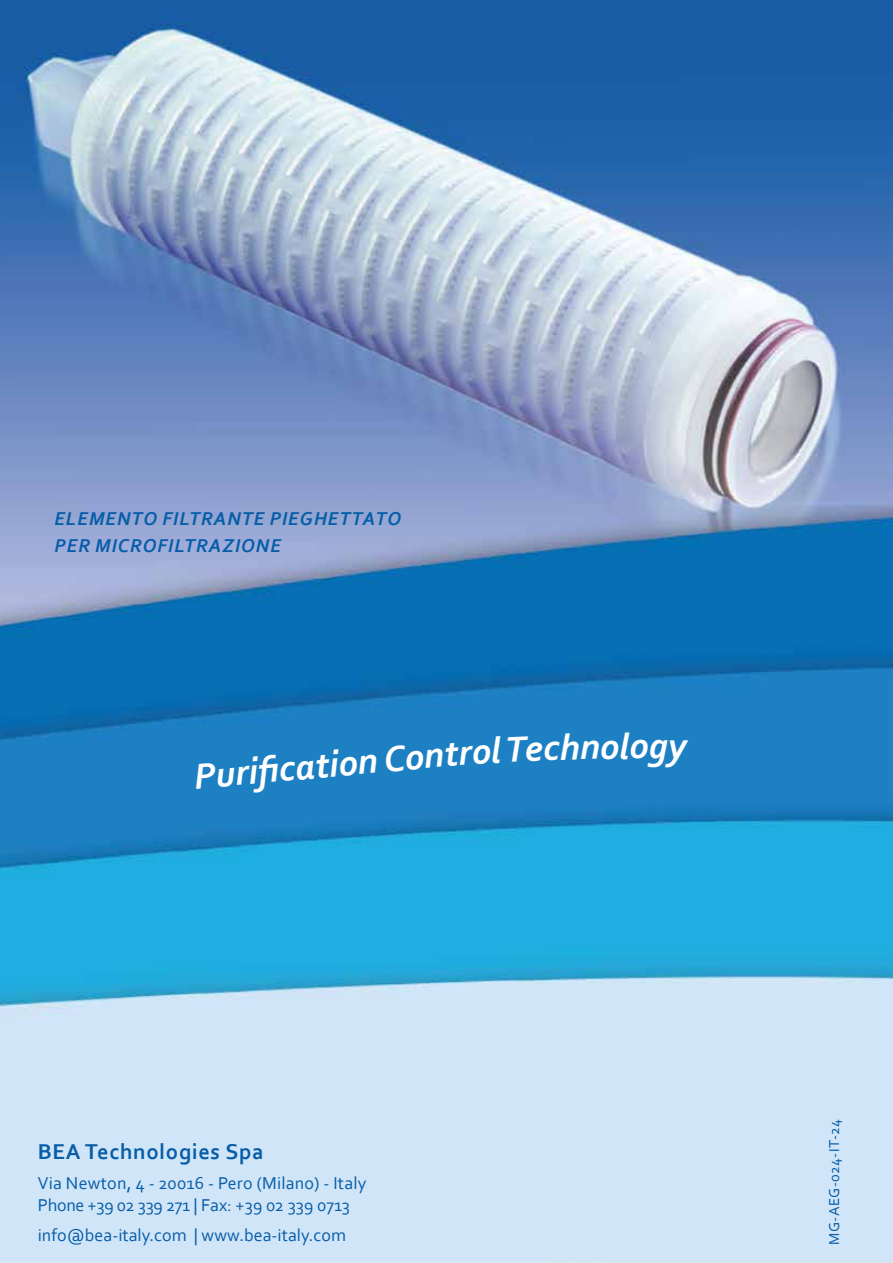
<style>
.page{position:relative;width:893px;height:1263px;background:#fff}
.page>*{position:absolute;margin:0;border:0;box-sizing:border-box;transform-origin:0 0}
.t1{font:italic 700 37.5px "Corbel";color:#fff}
.t2{font:700 22.5px "Corbel";letter-spacing:.03em;color:#075da7}
.t3{font:italic 700 19.5px/27px "Corbel";letter-spacing:.05em;color:#065da8}
.t4{font:18px/21.6px "Corbel";color:#075da7}
.t5{font:15px "Corbel";letter-spacing:.03em;color:#075da7}
</style>
<div class="page">
<img style="left:0;top:0;width:893px;height:1263px">
<div style="left:459px;top:733px;width:120px;height:32px;background:#1d80c3"></div>
<p class="t3" style="left:54px;top:504px;width:348px">ELEMENTO FILTRANTE PIEGHETTATO<br>PER MICROFILTRAZIONE</p>
<h1 class="t1" style="left:192px;top:753px;width:266px;rotate:-5deg">Purifcation Cont</h1>
<h1 class="t1" style="left:579px;top:724px;width:70px;rotate:-1deg">nolo</h1>
<h1 class="t1" style="left:649px;top:722px;width:39px">gy</h1>
<p class="t2" style="left:38px;top:1138px;width:228px">BEA Technologies Spa</p>
<p class="t4" style="left:38px;top:1172px;width:330px">Via Newton, 4 - 20016 - Pero (Milano) - Italy<br>Phone +39 02 339 271 | Fax: +39 02 339 0713</p>
<p class="t4" style="left:38px;top:1223px;width:310px">info@bea-italy.com | www.bea-italy.com</p>
<p class="t5" style="left:825px;top:1245px;width:128px;rotate:-90deg">MG-AEG-024-IT-24</p>
</div>
